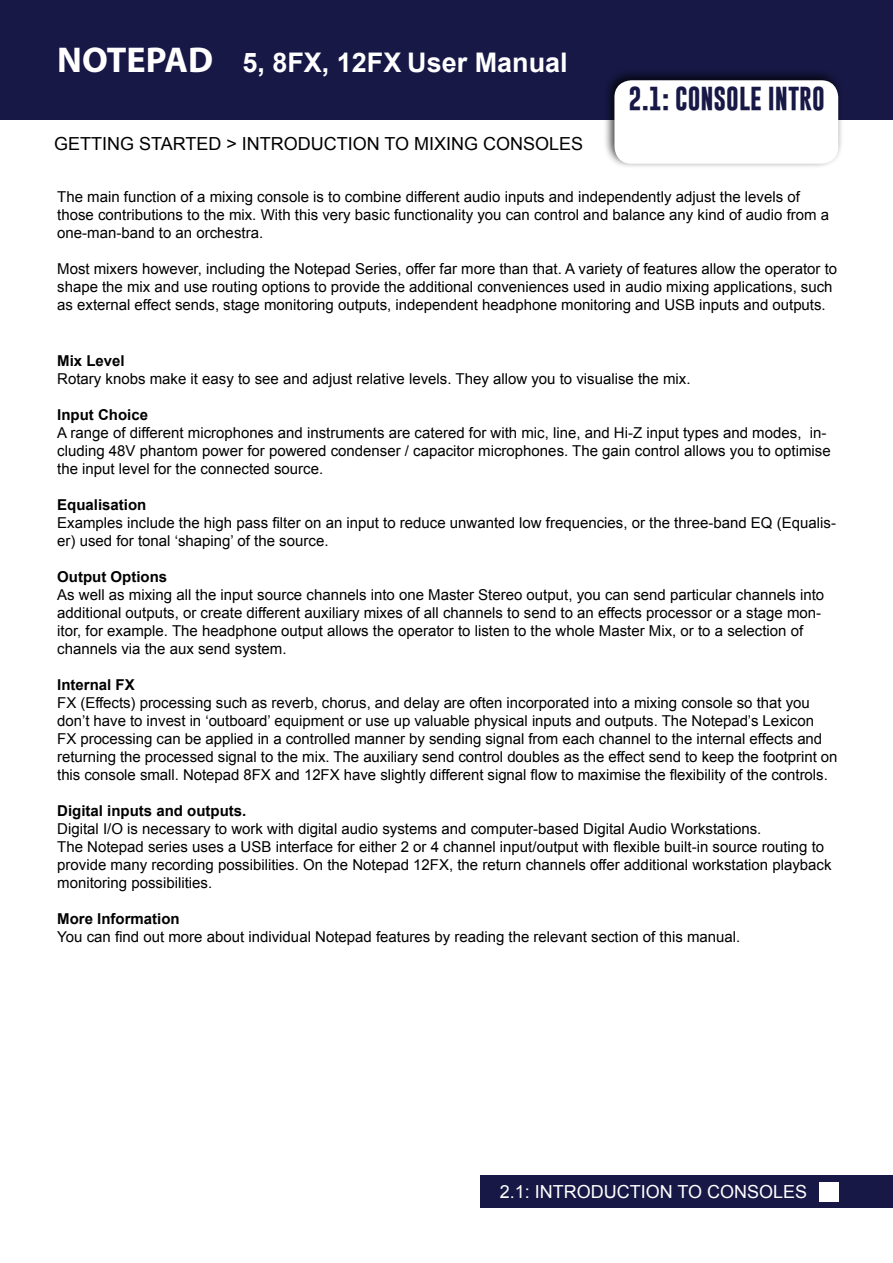
<style>
.page{position:relative;width:893px;height:1263px;background:#fff}
.page>*{position:absolute;margin:0;border:0;box-sizing:border-box;transform-origin:0 0}
.t1{font:700 27px "Arial";color:#fff}
.t2{font:700 24px "Gobold";color:#171846}
.t3{font:18px "Arial";color:#000}
.t4{font:18px "Arial";color:#fff}
.t5{font:15px/18px "Arial";color:#000}
.t6{font:700 15px "Arial";color:#000}
.s1{font-family:"Myriad Pro";font-size:36px}
</style>
<div class="page">
<div style="left:0;top:0;width:893px;height:119px;background:#171846"></div>
<div style="left:480px;top:1175px;width:413px;height:33px;background:#171846"></div>
<div style="left:603px;top:68px;width:241px;height:101px;background:#000;opacity:.75"></div>
<div style="left:614px;top:80px;width:224px;height:84px;background:#fff;border-radius:17px"></div>
<div style="left:820px;top:1182px;width:19px;height:19px;background:#fff"></div>
<h1 class="t1" style="left:57px;top:44px;width:512px"><span class="s1">NOTEPAD</span> 5, 8FX, 12FX User Manual</h1>
<p class="t3" style="left:54px;top:132px;width:531px">GETTING STARTED &gt; INTRODUCTION TO MIXING CONSOLES</p>
<h2 class="t2" style="left:628px;top:83px;width:198px">2.1: CONSOLE INTRO</h2>
<p class="t5" style="left:57px;top:188px;width:774px">The main function of a mixing console is to combine different audio inputs and independently adjust the levels of those contributions to the mix. With this very basic functionality you can control and balance any kind of audio from a one-man-band to an orchestra.</p>
<p class="t5" style="left:57px;top:260px;width:781px">Most mixers however, including the Notepad Series, offer far more than that. A variety of features allow the operator to shape the mix and use routing options to provide the additional conveniences used in audio mixing applications, such as external effect sends, stage monitoring outputs, independent headphone monitoring and USB inputs and outputs.</p>
<p class="t6" style="left:57px;top:351px;width:69px">Mix Level</p>
<p class="t5" style="left:57px;top:370px;width:635px">Rotary knobs make it easy to see and adjust relative levels. They allow you to visualise the mix.</p>
<p class="t6" style="left:57px;top:405px;width:92px">Input Choice</p>
<p class="t5" style="left:57px;top:424px;width:775px">A range of different microphones and instruments are catered for with mic, line, and Hi-Z input types and modes, in&shy;cluding 48V phantom power for powered condenser / capacitor microphones. The gain control allows you to optimise the input level for the connected source.</p>
<p class="t6" style="left:57px;top:495px;width:91px">Equalisation</p>
<p class="t5" style="left:57px;top:514px;width:780px">Examples include the high pass filter on an input to reduce unwanted low frequencies, or the three-band EQ (Equalis&shy;er) used for tonal ‘shaping’ of the source.</p>
<p class="t6" style="left:57px;top:567px;width:111px">Output Options</p>
<p class="t5" style="left:57px;top:586px;width:769px">As well as mixing all the input source channels into one Master Stereo output, you can send particular channels into additional outputs, or create different auxiliary mixes of all channels to send to an effects processor or a stage mon&shy;itor, for example. The headphone output allows the operator to listen to the whole Master Mix, or to a selection of channels via the aux send system.</p>
<p class="t6" style="left:57px;top:675px;width:79px">Internal FX</p>
<p class="t5" style="left:57px;top:694px;width:782px">FX (Effects) processing such as reverb, chorus, and delay are often incorporated into a mixing console so that you don’t have to invest in ‘outboard’ equipment or use up valuable physical inputs and outputs. The Notepad’s Lexicon<br>FX processing can be applied in a controlled manner by sending signal from each channel to the internal effects and returning the processed signal to the mix. The auxiliary send control doubles as the effect send to keep the footprint on this console small. Notepad 8FX and 12FX have slightly different signal flow to maximise the flexibility of the controls.</p>
<p class="t6" style="left:57px;top:801px;width:191px">Digital inputs and outputs.</p>
<p class="t5" style="left:57px;top:820px;width:776px">Digital I/O is necessary to work with digital audio systems and computer-based Digital Audio Workstations.<br>The Notepad series uses a USB interface for either 2 or 4 channel input/output with flexible built-in source routing to provide many recording possibilities. On the Notepad 12FX, the return channels offer additional workstation playback monitoring possibilities.</p>
<p class="t6" style="left:57px;top:909px;width:124px">More Information</p>
<p class="t5" style="left:57px;top:928px;width:685px">You can find out more about individual Notepad features by reading the relevant section of this manual.</p>
<p class="t4" style="left:500px;top:1180px;width:309px">2.1: INTRODUCTION TO CONSOLES</p>
</div>
